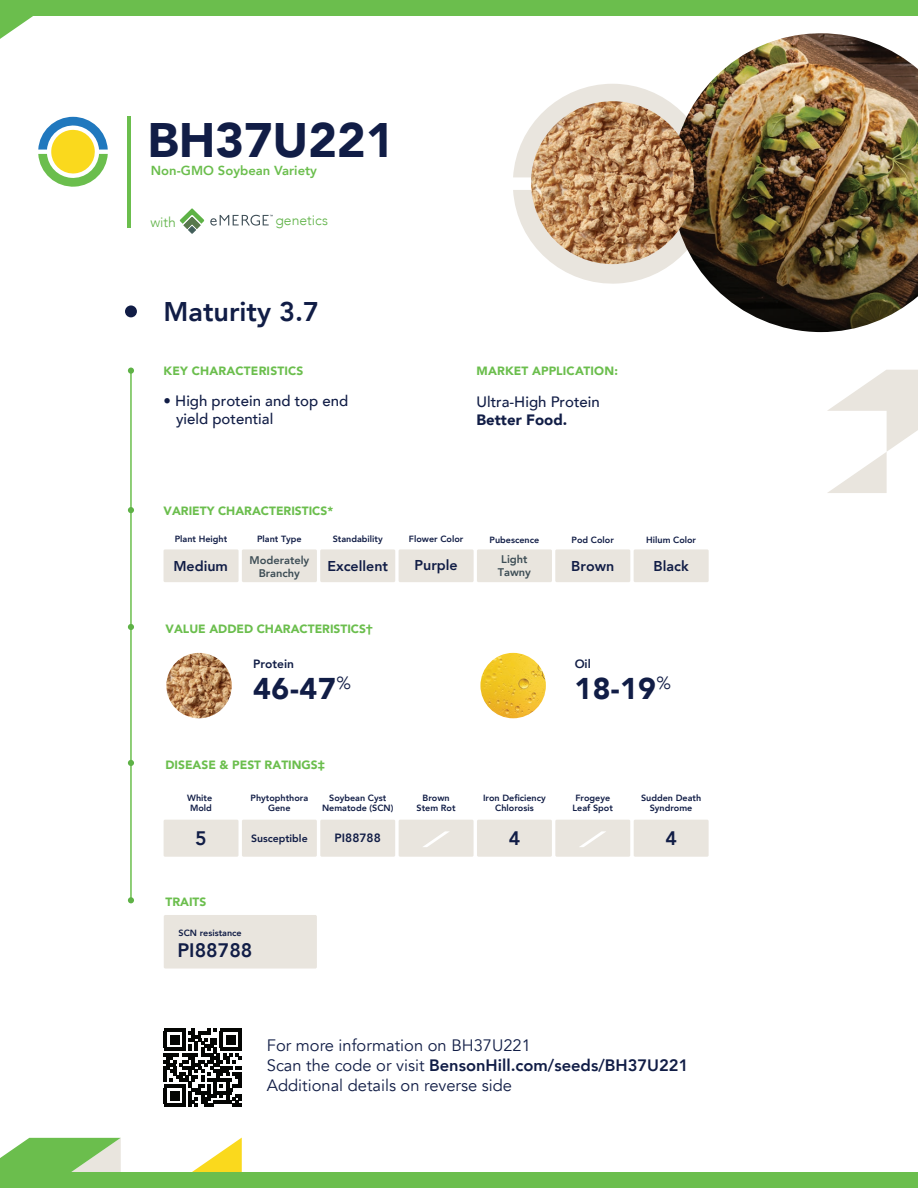
<style>
.page{position:relative;width:918px;height:1188px;background:#fff}
.page>*{position:absolute;margin:0;border:0;box-sizing:border-box;transform-origin:0 0}
.t1{font:900 48.3px "Avenir";color:#111d46}
.t2{font:900 30px "Avenir";letter-spacing:.015em;color:#111d46}
.t3{font:800 27px "Avenir";color:#111d46}
.t4{font:800 19.5px "Avenir";color:#111d46}
.t5{font:16.5px/19.8px "Avenir";color:#111d46}
.t6{font:500 15px/18px "Avenir";color:#111d46}
.t7{font:900 15px "Avenir";color:#111d46}
.t8{font:800 14.25px "Avenir";color:#111d46}
.t9{font:300 13.95px "Avenir";color:#5eb246}
.t10{font:800 13.05px "Avenir";color:#6bbe4d}
.t11{font:900 12px "Avenir";color:#6bbe4d}
.t12{font:800 12px "Avenir";color:#111d46}
.t13{font:800 11.1px/13.4px "Avenir";color:#3d4d55;text-align:center}
.t14{font:800 10.5px "Avenir";color:#111d46}
.t15{font:800 9px/10.8px "Avenir";color:#111d46;text-align:center}
.s1{font-weight:800}
</style>
<div class="page">
<svg style="left:192px;top:1138px;width:50px;height:34px"></svg>
<svg style="left:0;top:1138px;width:121px;height:34px;background:#8fca77"></svg>
<div style="left:0;top:1172px;width:918px;height:16px;background:#6bbe4d"></div>
<div style="left:0;top:0;width:918px;height:16px;background:#6bbe4d"></div>
<svg style="left:0;top:16px;width:33px;height:23px"></svg>
<svg style="left:827px;top:370px;width:91px;height:123px"></svg>
<img style="left:480px;top:653px;width:66px;height:65px;border-radius:33px">
<img style="left:166px;top:653px;width:66px;height:65px;border-radius:33px">
<hr style="left:130px;top:371px;width:2px;height:529px;background:#6bbe4d">
<svg style="left:128px;top:368px;width:6px;height:6px"></svg>
<svg style="left:128px;top:507px;width:6px;height:6px"></svg>
<svg style="left:128px;top:624px;width:6px;height:6px"></svg>
<svg style="left:128px;top:760px;width:6px;height:6px"></svg>
<svg style="left:128px;top:897px;width:6px;height:6px"></svg>
<svg style="left:513px;top:84px;width:159px;height:200px"></svg>
<div style="left:125px;top:305px;width:12px;height:12px;background:#111d46;border-radius:50%"></div>
<svg style="left:164px;top:1029px;width:78px;height:78px"></svg>
<hr style="left:164px;top:1104px;width:22px;height:3px;background:#040503">
<div style="left:170px;top:1091px;width:9px;height:10px;background:#040503"></div>
<div style="left:242px;top:549px;width:75px;height:33px;background:#e9e5de;border-radius:2px"></div>
<div style="left:242px;top:820px;width:75px;height:37px;background:#e9e5de;border-radius:2px"></div>
<div style="left:320px;top:549px;width:75px;height:33px;background:#e9e5de;border-radius:2px"></div>
<div style="left:399px;top:549px;width:75px;height:33px;background:#e9e5de;border-radius:2px"></div>
<div style="left:399px;top:820px;width:75px;height:37px;background:#e9e5de;border-radius:2px"></div>
<div style="left:477px;top:549px;width:75px;height:33px;background:#e9e5de;border-radius:2px"></div>
<div style="left:477px;top:820px;width:75px;height:37px;background:#e9e5de;border-radius:2px"></div>
<div style="left:555px;top:549px;width:75px;height:33px;background:#e9e5de;border-radius:2px"></div>
<div style="left:555px;top:820px;width:75px;height:37px;background:#e9e5de;border-radius:2px"></div>
<div style="left:634px;top:549px;width:75px;height:33px;background:#e9e5de;border-radius:2px"></div>
<div style="left:634px;top:820px;width:75px;height:37px;background:#e9e5de;border-radius:2px"></div>
<svg style="left:38px;top:117px;width:70px;height:70px"></svg>
<hr style="left:127px;top:117px;width:3px;height:111px;background:#6bbe4d">
<svg style="left:180px;top:208px;width:24px;height:26px"></svg>
<svg style="left:210px;top:215px;width:63px;height:11px"></svg>
<div style="left:164px;top:549px;width:75px;height:33px;background:#e9e5de;border-radius:2px"></div>
<div style="left:164px;top:820px;width:75px;height:37px;background:#e9e5de;border-radius:2px"></div>
<svg style="left:423px;top:831px;width:26px;height:16px"></svg>
<svg style="left:579px;top:831px;width:27px;height:16px"></svg>
<div style="left:164px;top:915px;width:153px;height:54px;background:#e9e5de;border-radius:2px"></div>
<div style="left:320px;top:820px;width:75px;height:37px;background:#e9e5de;border-radius:2px"></div>
<img style="left:672px;top:33px;width:246px;height:299px">
<img style="left:531px;top:101px;width:163px;height:163px;border-radius:81px">
<h1 class="t1" style="left:147px;top:99px;width:248px">BH37U221</h1>
<h3 class="t10" style="left:151px;top:161px;width:168px">Non-GMO Soybean Variety</h3>
<h3 class="t9" style="left:150px;top:214px;width:27px">with</h3>
<h3 class="t9" style="left:275px;top:212px;width:54px">genetics</h3>
<h3 class="t3" style="left:164px;top:291px;width:157px">Maturity 3.7</h3>
<h3 class="t11" style="left:164px;top:361px;width:141px">KEY CHARACTERISTICS</h3>
<h3 class="t11" style="left:477px;top:361px;width:143px">MARKET APPLICATION:</h3>
<h3 class="t6" style="left:176px;top:391px;width:174px;text-indent:-13px">• High protein and top end yield potential</h3>
<h3 class="t6" style="left:477px;top:392px;width:125px">Ultra-High Protein</h3>
<h3 class="t7" style="left:477px;top:407px;width:92px">Better Food.</h3>
<h3 class="t11" style="left:164px;top:500px;width:171px">VARIETY CHARACTERISTICS*</h3>
<p class="t15" style="left:175px;top:533px;width:54px">Plant Height</p>
<h3 class="t8" style="left:173px;top:555px;width:56px">Medium</h3>
<p class="t15" style="left:257px;top:533px;width:46px">Plant Type</p>
<p class="t13" style="left:249px;top:553px;width:61px">Moderately<br>Branchy</p>
<p class="t15" style="left:333px;top:533px;width:52px">Standability</p>
<h3 class="t8" style="left:327px;top:554px;width:62px">Excellent</h3>
<h3 class="t11" style="left:166px;top:618px;width:209px">VALUE ADDED CHARACTERISTICS†</h3>
<p class="t15" style="left:409px;top:533px;width:56px">Flower Color</p>
<h3 class="t8" style="left:414px;top:554px;width:45px">Purple</h3>
<p class="t15" style="left:490px;top:534px;width:51px">Pubescence</p>
<p class="t13" style="left:498px;top:553px;width:35px">Light<br>Tawny</p>
<p class="t15" style="left:572px;top:534px;width:44px">Pod Color</p>
<h3 class="t8" style="left:571px;top:555px;width:44px">Brown</h3>
<h3 class="t12" style="left:253px;top:655px;width:42px">Protein</h3>
<h3 class="t12" style="left:575px;top:655px;width:18px">Oil</h3>
<p class="t15" style="left:646px;top:534px;width:51px">Hilum Color</p>
<h3 class="t8" style="left:654px;top:555px;width:37px">Black</h3>
<h2 class="t2" style="left:253px;top:663px;width:99px">46-47<sup>%</sup></h2>
<h2 class="t2" style="left:575px;top:663px;width:98px">18-19<sup>%</sup></h2>
<h3 class="t11" style="left:166px;top:754px;width:161px">DISEASE &amp; PEST RATINGS‡</h3>
<p class="t15" style="left:187px;top:792px;width:27px">White<br>Mold</p>
<h3 class="t4" style="left:195px;top:823px;width:13px">5</h3>
<p class="t15" style="left:251px;top:792px;width:59px">Phytophthora<br>Gene</p>
<p class="t14" style="left:251px;top:830px;width:58px">Susceptible</p>
<p class="t15" style="left:322px;top:792px;width:73px">Soybean Cyst<br>Nematode (SCN)</p>
<h3 class="t12" style="left:335px;top:829px;width:48px">PI88788</h3>
<h3 class="t11" style="left:166px;top:892px;width:42px">TRAITS</h3>
<p class="t15" style="left:179px;top:927px;width:65px">SCN resistance</p>
<h3 class="t4" style="left:177px;top:935px;width:77px">PI88788</h3>
<p class="t15" style="left:417px;top:792px;width:40px">Brown<br>Stem Rot</p>
<p class="t15" style="left:483px;top:792px;width:64px">Iron Deficiency<br>Chlorosis</p>
<h3 class="t4" style="left:509px;top:823px;width:13px">4</h3>
<p class="t15" style="left:573px;top:792px;width:42px">Frogeye<br>Leaf Spot</p>
<p class="t15" style="left:641px;top:792px;width:62px">Sudden Death<br>Syndrome</p>
<h3 class="t4" style="left:665px;top:823px;width:13px">4</h3>
<h3 class="t5" style="left:267px;top:1036px;width:423px">For more information on BH37U221<br>Scan the code or visit <span class="s1">BensonHill.com/seeds/BH37U221<br></span>Additional details on reverse side</h3>
</div>
